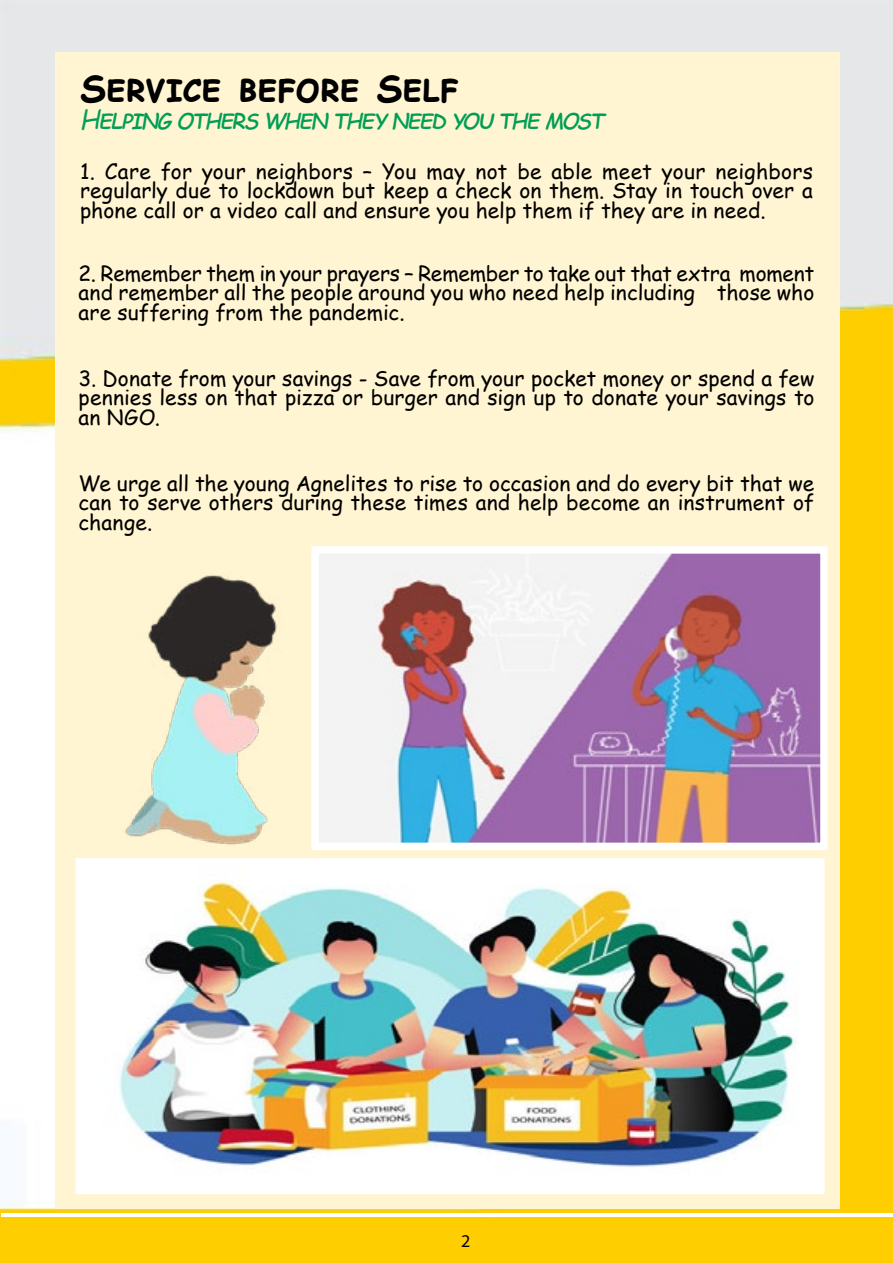
<style>
.page{position:relative;width:893px;height:1263px;background:#fff}
.page>*{position:absolute;margin:0;border:0;box-sizing:border-box;transform-origin:0 0}
.t1{font:700 37.5px "Comic Sans MS";letter-spacing:-.01em;color:#000}
.t2{font:italic 25.5px "Comic Sans MS";letter-spacing:-.07em;color:#009e55}
.t3{font:21px/19.5px "Comic Sans MS";color:#000;text-align:justify}
.t4{font:18px "Myriad Pro";color:#000}
</style>
<div class="page">
<img style="left:0;top:0;width:892px;height:1263px">
<div style="left:55px;top:53px;width:785px;height:1156px;background:#fff5d2"></div>
<hr style="left:2px;top:1213px;width:891px;height:4px;background:#fff">
<img style="left:320px;top:555px;width:499px;height:286px">
<div style="left:311px;top:546px;width:517px;height:304px;border:8px solid #fff"></div>
<img style="left:125px;top:571px;width:232px;height:279px">
<img style="left:83px;top:865px;width:734px;height:322px">
<div style="left:76px;top:858px;width:748px;height:336px;border:6px solid #fff"></div>
<h1 class="t1" style="left:80px;top:61px;width:381px">SERVICE BEFORE SELF</h1>
<p class="t2" style="left:80px;top:101px;width:526px">Helping others when they need you the most</p>
<p class="t3" style="left:80px;top:161px;width:734px">1. Care for your neighbors – You may not be able meet your neighbors regularly due to lockdown but keep a check on them. Stay in touch over a phone call or a video call and ensure you help them if they are in need.</p>
<p class="t3" style="left:79px;top:263px;width:737px">2. Remember them in your prayers – Remember to take out that extra moment and remember all the people around you who need help including those who are suffering from the pandemic.</p>
<p class="t3" style="left:79px;top:368px;width:737px">3. Donate from your savings - Save from your pocket money or spend a few pennies less on that pizza or burger and sign up to donate your savings to an NGO.</p>
<p class="t3" style="left:79px;top:473px;width:737px">We urge all the young Agnelites to rise to occasion and do every bit that we can to serve others during these times and help become an instrument of change.</p>
<p class="t4" style="left:461px;top:1230px;width:11px">2</p>
</div>
